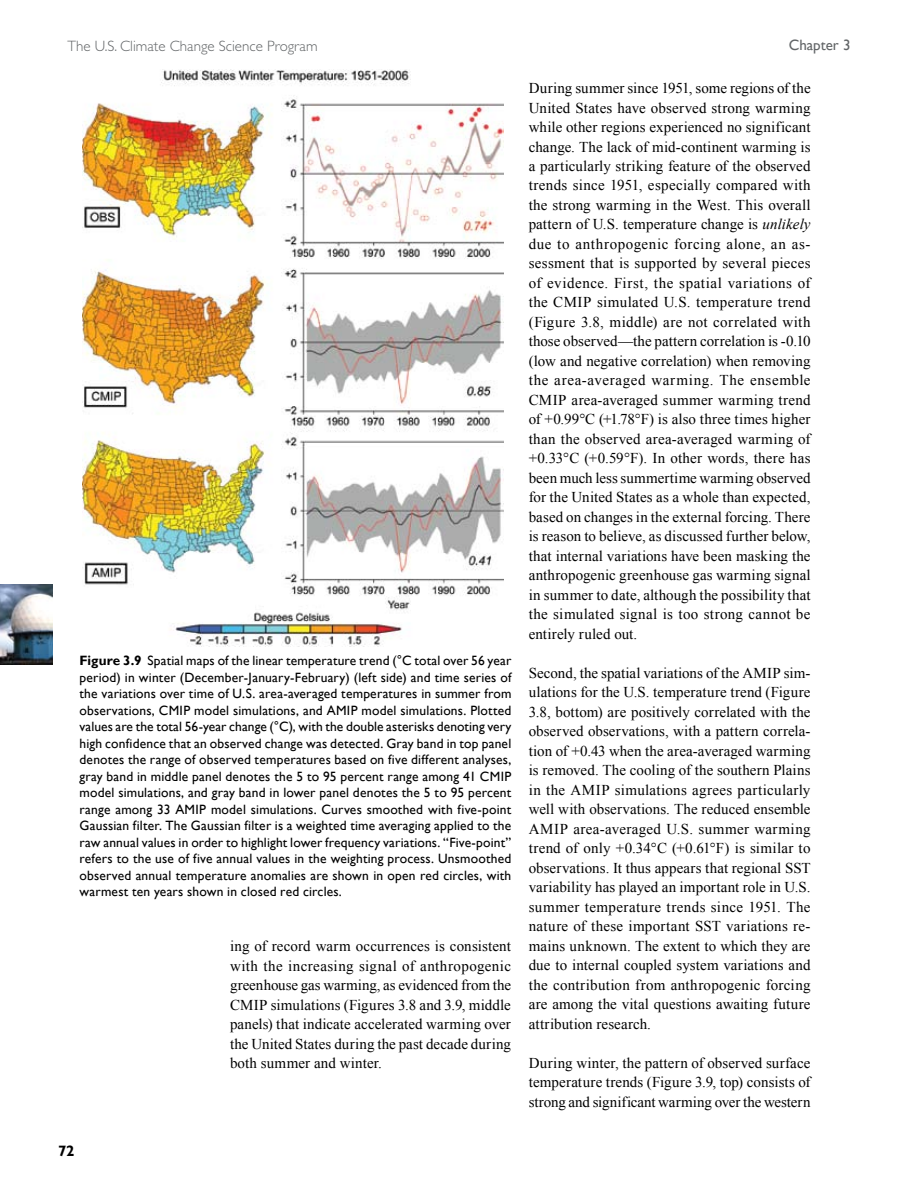
<style>
.page{position:relative;width:918px;height:1188px;background:#fff}
.page>*{position:absolute;margin:0;border:0;box-sizing:border-box;transform-origin:0 0}
.t1{font:15px/19.5px "Times New Roman";letter-spacing:.01em;color:#000;text-align:justify}
.t2{font:300 15px "Gill Sans";color:#626567}
.t3{font:15px "Gill Sans";color:#626567}
.t4{font:700 15px "Gill Sans";color:#000}
.t5{font:13.5px/16.5px "Gill Sans";letter-spacing:.015em;color:#000;text-align:justify}
.s1{font-weight:700}
.s2{font-style:italic}
</style>
<div class="page">
<img style="left:0;top:585px;width:52px;height:79px">
<img style="left:83px;top:70px;width:421px;height:577px">
<p class="t2" style="left:68px;top:37px;width:252px">The U.S. Climate Change Science Program</p>
<p class="t3" style="left:789px;top:36px;width:63px">Chapter 3</p>
<p class="t5" style="left:80px;top:653px;width:433px"><span class="s1">Figure 3.9</span> Spatial maps of the linear temperature trend (°C total over 56 year period) in winter (December-January-February) (left side) and time series of the variations over time of U.S. area-averaged temperatures in summer from observations, CMIP model simulations, and AMIP model simulations. Plotted values are the total 56-year change (°C), with the double asterisks denoting very high confidence that an observed change was detected. Gray band in top panel denotes the range of observed temperatures based on five different analyses, gray band in middle panel denotes the 5 to 95 percent range among 41 CMIP model simulations, and gray band in lower panel denotes the 5 to 95 percent range among 33 AMIP model simulations. Curves smoothed with five-point Gaussian filter. The Gaussian filter is a weighted time averaging applied to the raw annual values in order to highlight lower frequency variations. “Five-point” refers to the use of five annual values in the weighting process. Unsmoothed observed annual temperature anomalies are shown in open red circles, with warmest ten years shown in closed red circles.</p>
<p class="t4" style="left:58px;top:1142px;width:18px">72</p>
<p class="t1" style="left:230px;top:936px;width:283px">ing of record warm occurrences is consistent with the increasing signal of anthropogenic greenhouse gas warming, as evidenced from the CMIP simulations (Figures 3.8 and 3.9, middle panels) that indicate accelerated warming over the United States during the past decade during both summer and winter.</p>
<p class="t1" style="left:529px;top:78px;width:283px">During summer since 1951, some regions of the United States have observed strong warming while other regions experienced no significant change. The lack of mid-continent warming is a particularly striking feature of the observed trends since 1951, especially compared with the strong warming in the West. This overall pattern of U.S. temperature change is <span class="s2">unlikely </span>due to anthropogenic forcing alone, an as&shy;sessment that is supported by several pieces of evidence. First, the spatial variations of the CMIP simulated U.S. temperature trend (Figure 3.8, middle) are not correlated with those observed—the pattern correlation is -0.10 (low and negative correlation) when removing the area-averaged warming. The ensemble CMIP area-averaged summer warming trend of +0.99°C (+1.78°F) is also three times higher than the observed area-averaged warming of +0.33°C (+0.59°F). In other words, there has been much less summertime warming observed for the United States as a whole than expected, based on changes in the external forcing. There is reason to believe, as discussed further below, that internal variations have been masking the anthropogenic greenhouse gas warming signal in summer to date, although the possibility that the simulated signal is too strong cannot be entirely ruled out.</p>
<p class="t1" style="left:529px;top:663px;width:283px">Second, the spatial variations of the AMIP sim&shy;ulations for the U.S. temperature trend (Figure 3.8, bottom) are positively correlated with the observed observations, with a pattern correla&shy;tion of +0.43 when the area-averaged warming is removed. The cooling of the southern Plains in the AMIP simulations agrees particularly well with observations. The reduced ensemble AMIP area-averaged U.S. summer warming trend of only +0.34°C (+0.61°F) is similar to observations. It thus appears that regional SST variability has played an important role in U.S. summer temperature trends since 1951. The nature of these important SST variations re&shy;mains unknown. The extent to which they are due to internal coupled system variations and the contribution from anthropogenic forcing are among the vital questions awaiting future attribution research.</p>
<p class="t1" style="left:529px;top:1053px;width:283px">During winter, the pattern of observed surface temperature trends (Figure 3.9, top) consists of strong and significant warming over the western</p>
</div>
